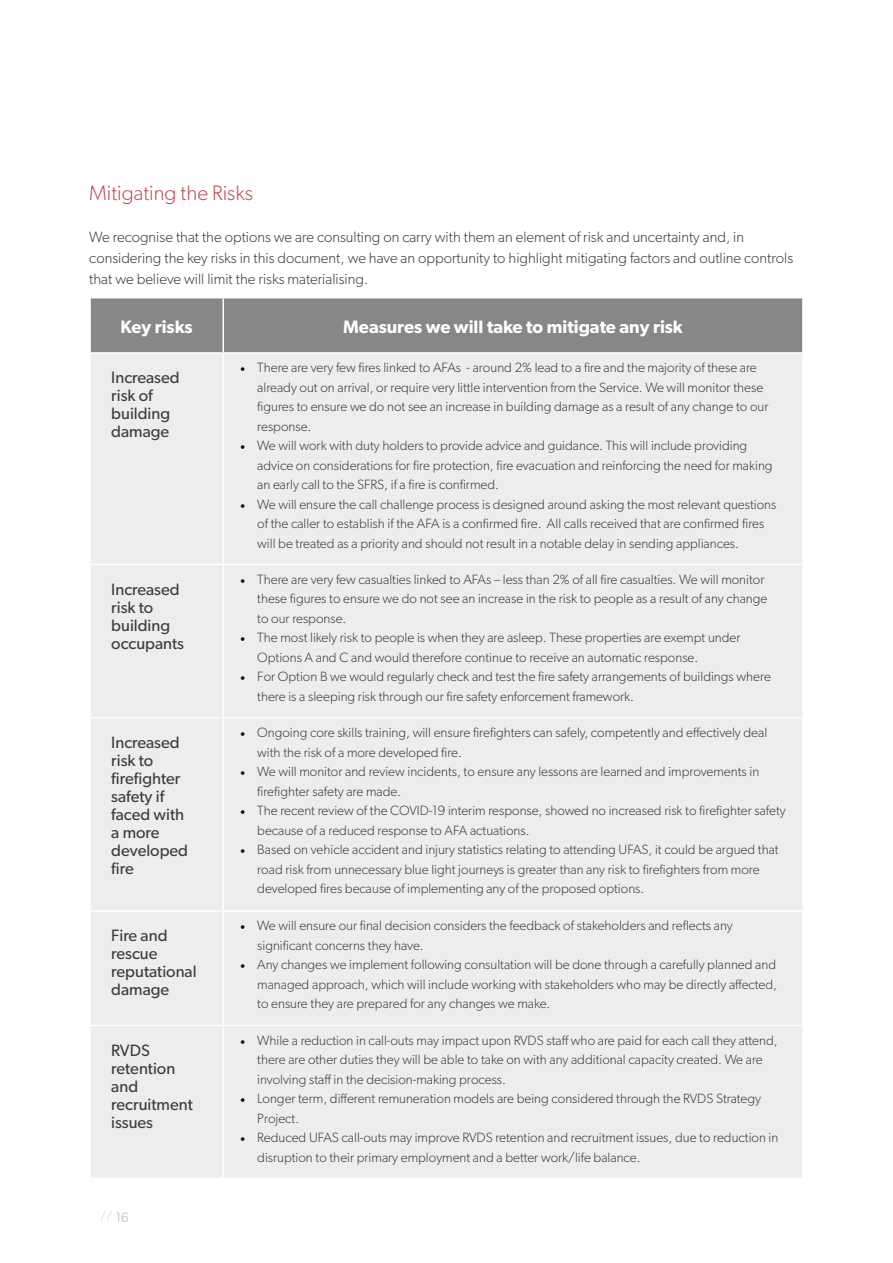
<style>
.page{position:relative;width:893px;height:1263px;background:#fff}
.page>*{position:absolute;margin:0;border:0;box-sizing:border-box;transform-origin:0 0}
.t1{font:300 21px "Gibson";color:#bd4d57}
.t2{font:600 18px "Gibson";color:#fff}
.t3{font:16.5px/18px "Gibson";color:#3c3c3b}
.t4{font:300 15px/21px "Gibson";color:#3c3c3b}
.t5{font:300 13.5px/19.5px "Gibson";color:#3c3c3b}
.t6{font:300 10.5px "Gibson";color:#c6c6c6}
.s1{font-family:"Minion Pro";font-weight:400;color:#000}
.s2{font-size:13.5px;color:#9d9d9c}
</style>
<div class="page">
<div style="left:91px;top:298px;width:711px;height:54px;background:#878787"></div>
<div style="left:91px;top:354px;width:711px;height:823px;background:#ededed"></div>
<hr style="left:222px;top:298px;width:2px;height:54px;background:#fff">
<hr style="left:222px;top:354px;width:2px;height:210px;background:#fff">
<hr style="left:89px;top:564px;width:134px;height:1px;background:#fff">
<hr style="left:223px;top:564px;width:581px;height:1px;background:#fff">
<hr style="left:222px;top:565px;width:2px;height:152px;background:#fff">
<hr style="left:89px;top:717px;width:134px;height:2px;background:#fff">
<hr style="left:223px;top:717px;width:581px;height:2px;background:#fff">
<hr style="left:222px;top:719px;width:2px;height:191px;background:#fff">
<hr style="left:89px;top:910px;width:134px;height:2px;background:#fff">
<hr style="left:223px;top:910px;width:581px;height:2px;background:#fff">
<hr style="left:222px;top:912px;width:2px;height:113px;background:#fff">
<hr style="left:89px;top:1025px;width:134px;height:1px;background:#fff">
<hr style="left:223px;top:1025px;width:581px;height:1px;background:#fff">
<hr style="left:222px;top:1026px;width:2px;height:151px;background:#fff">
<h1 class="t1" style="left:89px;top:180px;width:165px">Mitigating the Risks</h1>
<p class="t4" style="left:89px;top:226px;width:705px">We recognise that the options we are consulting on carry with them an element of risk and uncertainty and, in considering the key risks in this document, we have an opportunity to highlight mitigating factors and outline controls that we believe will limit the risks materialising.</p>
<h2 class="t2" style="left:121px;top:316px;width:74px">Key risks</h2>
<h2 class="t2" style="left:343px;top:316px;width:341px">Measures we will take to mitigate any risk</h2>
<p class="t3" style="left:111px;top:368px;width:70px">Increased risk of building damage</p>
<p class="t5" style="left:257px;top:358px;width:513px;text-indent:-17px"><span class="s1">•</span> There are very few fires linked to AFAs - around 2% lead to a fire and the majority of these are already out on arrival, or require very little intervention from the Service. We will monitor these figures to ensure we do not see an increase in building damage as a result of any change to our response.</p>
<p class="t5" style="left:257px;top:436px;width:517px;text-indent:-17px"><span class="s1">•</span> We will work with duty holders to provide advice and guidance. This will include providing advice on considerations for fire protection, fire evacuation and reinforcing the need for making an early call to the SFRS, if a fire is confirmed.</p>
<p class="t5" style="left:257px;top:494px;width:521px;text-indent:-17px"><span class="s1">•</span> We will ensure the call challenge process is designed around asking the most relevant questions of the caller to establish if the AFA is a confirmed fire. All calls received that are confirmed fires will be treated as a priority and should not result in a notable delay in sending appliances.</p>
<p class="t3" style="left:111px;top:580px;width:74px">Increased risk to building occupants</p>
<p class="t5" style="left:257px;top:569px;width:512px;text-indent:-17px"><span class="s1">•</span> There are very few casualties linked to AFAs – less than 2% of all fire casualties. We will monitor these figures to ensure we do not see an increase in the risk to people as a result of any change to our response.</p>
<p class="t5" style="left:257px;top:628px;width:485px;text-indent:-17px"><span class="s1">•</span> The most likely risk to people is when they are asleep. These properties are exempt under<br>Options A and C and would therefore continue to receive an automatic response.</p>
<p class="t5" style="left:257px;top:667px;width:515px;text-indent:-17px"><span class="s1">•</span> For Option B we would regularly check and test the fire safety arrangements of buildings where there is a sleeping risk through our fire safety enforcement framework.</p>
<p class="t3" style="left:111px;top:733px;width:78px">Increased risk to firefighter safety if faced with a more developed fire</p>
<p class="t5" style="left:257px;top:723px;width:511px;text-indent:-17px"><span class="s1">•</span> Ongoing core skills training, will ensure firefighters can safely, competently and effectively deal with the risk of a more developed fire.</p>
<p class="t5" style="left:257px;top:761px;width:503px;text-indent:-17px"><span class="s1">•</span> We will monitor and review incidents, to ensure any lessons are learned and improvements in firefighter safety are made.</p>
<p class="t5" style="left:257px;top:800px;width:530px;text-indent:-17px"><span class="s1">•</span> The recent review of the COVID-19 interim response, showed no increased risk to firefighter safety because of a reduced response to AFA actuations.</p>
<p class="t5" style="left:257px;top:839px;width:523px;text-indent:-17px"><span class="s1">•</span> Based on vehicle accident and injury statistics relating to attending UFAS, it could be argued that road risk from unnecessary blue light journeys is greater than any risk to firefighters from more developed fires because of implementing any of the proposed options.</p>
<p class="t3" style="left:111px;top:926px;width:87px">Fire and rescue reputational damage</p>
<p class="t5" style="left:257px;top:916px;width:477px;text-indent:-17px"><span class="s1">•</span> We will ensure our final decision considers the feedback of stakeholders and reflects any significant concerns they have.</p>
<p class="t5" style="left:257px;top:955px;width:521px;text-align:justify;text-indent:-17px"><span class="s1">•</span> Any changes we implement following consultation will be done through a carefully planned and managed approach, which will include working with stakeholders who may be directly affected, to ensure they are prepared for any changes we make.</p>
<p class="t3" style="left:111px;top:1041px;width:83px">RVDS retention and recruitment issues</p>
<p class="t5" style="left:257px;top:1030px;width:522px;text-indent:-17px"><span class="s1">•</span> While a reduction in call-outs may impact upon RVDS staff who are paid for each call they attend, there are other duties they will be able to take on with any additional capacity created. We are involving staff in the decision-making process.</p>
<p class="t5" style="left:257px;top:1089px;width:505px;text-indent:-17px"><span class="s1">•</span> Longer term, different remuneration models are being considered through the RVDS Strategy<br>Project.</p>
<p class="t5" style="left:257px;top:1128px;width:523px;text-indent:-17px"><span class="s1">•</span> Reduced UFAS call-outs may improve RVDS retention and recruitment issues, due to reduction in disruption to their primary employment and a better work/life balance.</p>
<p class="t6" style="left:101px;top:1209px;width:29px">// <span class="s2">16</span></p>
</div>
